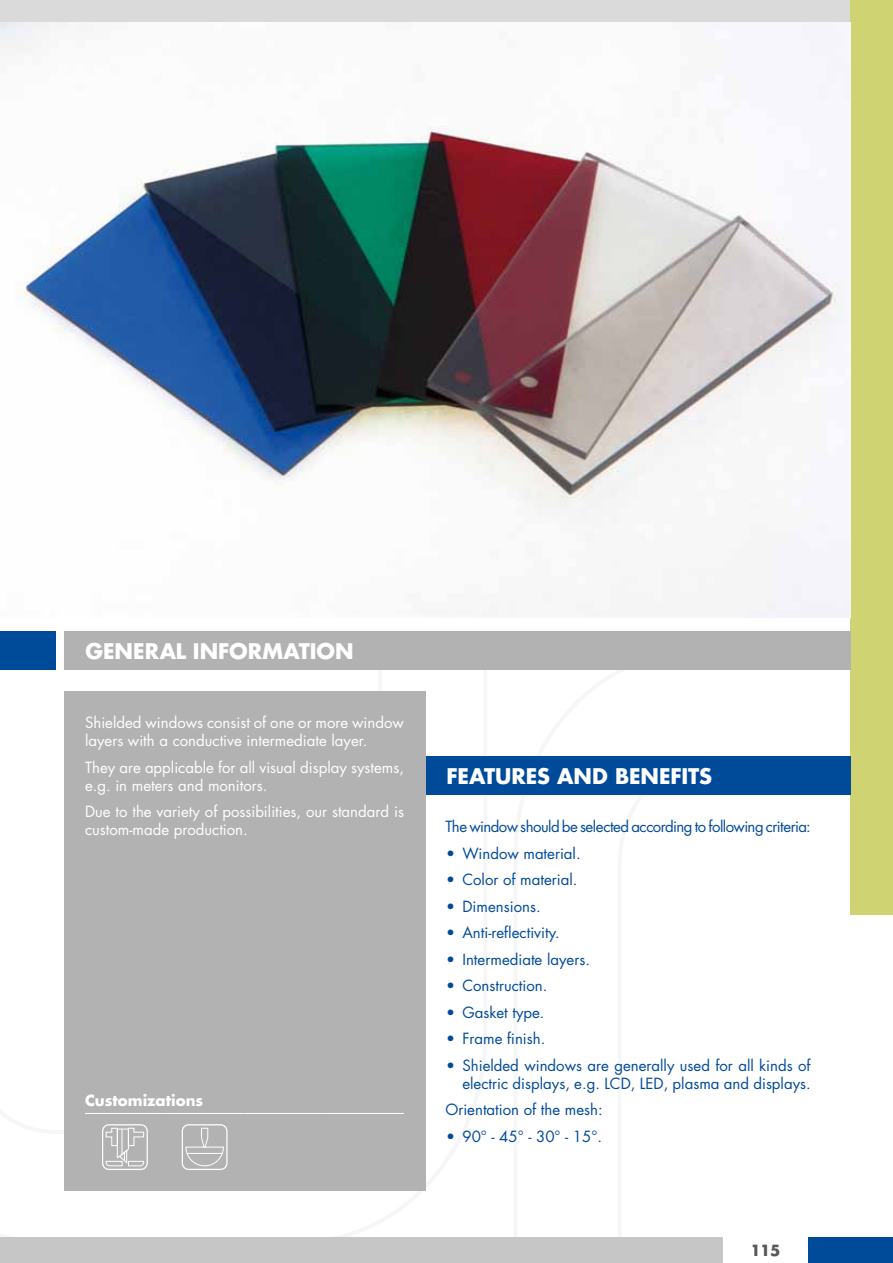
<style>
.page{position:relative;width:893px;height:1263px;background:#fff}
.page>*{position:absolute;margin:0;border:0;box-sizing:border-box;transform-origin:0 0}
.t1{font:700 21px "Futura";color:#fff}
.t2{font:15px/18px "Futura";color:#004a9a;text-align:right}
.t3{font:15px/18px "Futura";color:#fff}
.t4{font:15px "Futura";letter-spacing:-.03em;color:#004a9a}
.t5{font:700 15px "Futura";color:#fff}
.t6{font:700 15px "Futura";color:#575756}
.s1{font-weight:700}
</style>
<div class="page">
<div style="left:0;top:0;width:893px;height:21px;background:#dadada"></div>
<div style="left:850px;top:0;width:43px;height:914px;background:#d0d372"></div>
<div style="left:417px;top:757px;width:434px;height:38px;background:#004a9a"></div>
<div style="left:0;top:1237px;width:723px;height:26px;background:#c6c6c6"></div>
<div style="left:64px;top:631px;width:786px;height:39px;background:#b3b2b2"></div>
<div style="left:0;top:631px;width:55px;height:39px;background:#004a9a"></div>
<div style="left:64px;top:691px;width:361px;height:499px;background:#b3b2b2"></div>
<div style="left:808px;top:1237px;width:85px;height:26px;background:#004a9a"></div>
<img style="left:0;top:22px;width:850px;height:595px">
<hr style="left:85px;top:1113px;width:80px;height:1px;background:#fff">
<hr style="left:165px;top:1113px;width:79px;height:1px;background:#fff">
<hr style="left:244px;top:1113px;width:80px;height:1px;background:#fff">
<hr style="left:324px;top:1113px;width:80px;height:1px;background:#fff">
<div style="left:102px;top:1124px;width:46px;height:46px;border:1px solid #fff;border-radius:6px"></div>
<svg style="left:106px;top:1127px;width:38px;height:39px"></svg>
<div style="left:182px;top:1124px;width:46px;height:46px;border:1px solid #fff;border-radius:6px"></div>
<svg style="left:185px;top:1127px;width:39px;height:39px"></svg>
<h1 class="t1" style="left:85px;top:636px;width:270px">GENERAL INFORMATION</h1>
<p class="t3" style="left:85px;top:713px;width:320px">Shielded windows consist of one or more window layers with a conductive intermediate layer.</p>
<p class="t3" style="left:85px;top:758px;width:320px">They are applicable for all visual display systems, e.g. in meters and monitors.</p>
<p class="t3" style="left:85px;top:802px;width:320px">Due to the variety of possibilities, our standard is custom-made production.</p>
<p class="t5" style="left:85px;top:1090px;width:120px">CUSTOMIZATIONS</p>
<h1 class="t1" style="left:446px;top:762px;width:25px">FEATURES</h1>
<h1 class="t1" style="left:557px;top:762px;width:18px">AND</h1>
<h1 class="t1" style="left:615px;top:762px;width:27px">BENEFITS</h1>
<p class="t4" style="left:445px;top:816px;width:367px">The window should be selected according to following criteria:</p>
<p class="t2" style="left:445px;top:844px;width:137px"><span class="s1">•</span> Window material.</p>
<p class="t2" style="left:445px;top:870px;width:134px"><span class="s1">•</span> Color of material.</p>
<p class="t2" style="left:445px;top:897px;width:97px"><span class="s1">•</span> Dimensions.</p>
<p class="t2" style="left:445px;top:923px;width:116px"><span class="s1">•</span> Anti-reflectivity.</p>
<p class="t2" style="left:445px;top:950px;width:146px"><span class="s1">•</span> Intermediate layers.</p>
<p class="t2" style="left:445px;top:976px;width:104px"><span class="s1">•</span> Construction.</p>
<p class="t2" style="left:445px;top:1003px;width:101px"><span class="s1">•</span> Gasket type.</p>
<p class="t2" style="left:445px;top:1029px;width:101px"><span class="s1">•</span> Frame finish.</p>
<p class="t2" style="left:445px;top:1056px;width:367px"><span class="s1">•</span> Shielded windows are generally used for all kinds of electric displays, e.g. LCD, LED, plasma and displays.</p>
<p class="t2" style="left:445px;top:1100px;width:159px">Orientation of the mesh:</p>
<p class="t2" style="left:445px;top:1127px;width:158px"><span class="s1">•</span> 90° - 45° - 30° - 15°.</p>
<p class="t6" style="left:750px;top:1239px;width:31px">115</p>
</div>
